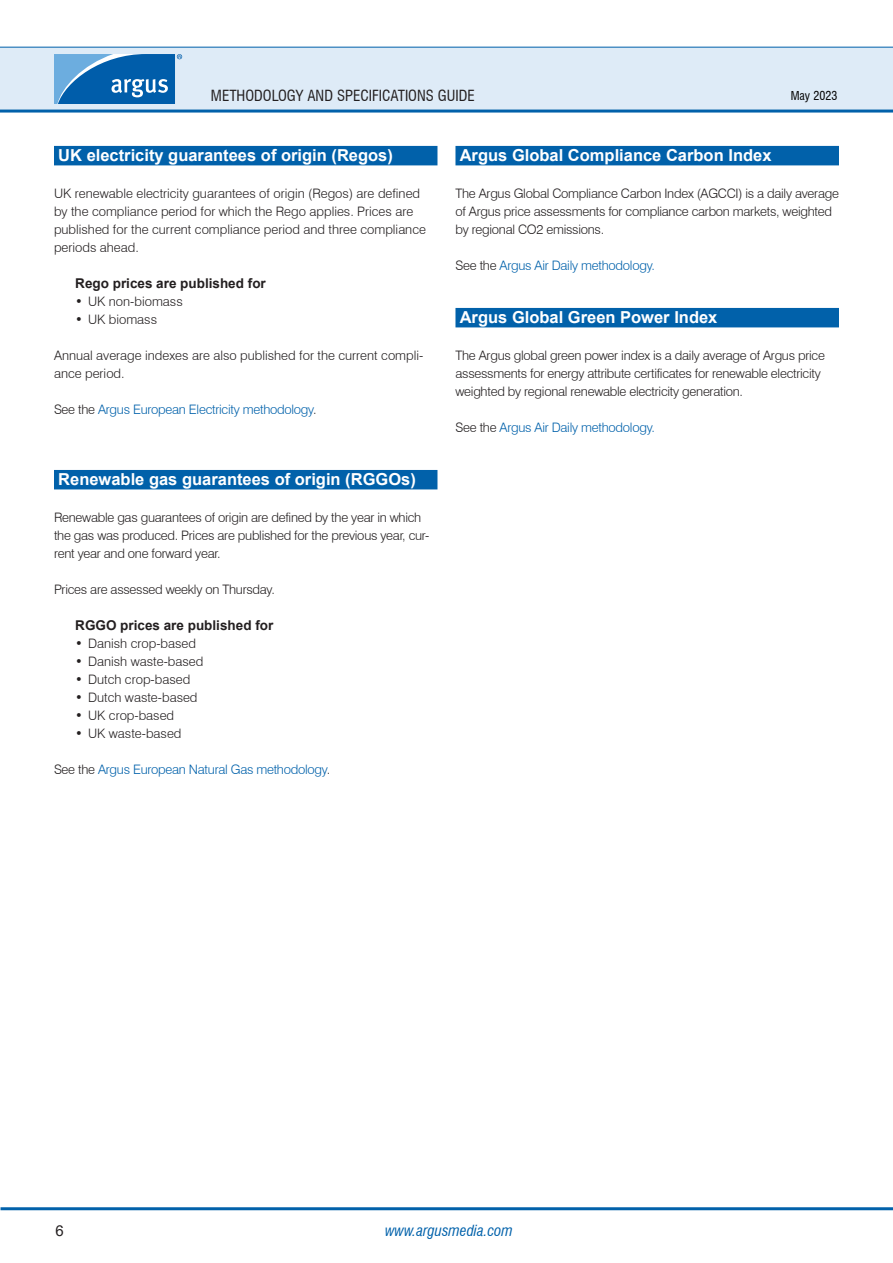
<style>
.page{position:relative;width:893px;height:1263px;background:#fff}
.page>*{position:absolute;margin:0;border:0;box-sizing:border-box;transform-origin:0 0}
.H1_-_Section_header{font:700 16.5px "Arial";color:#fff}
.t1{font:condensed 15px "Swiss 721 BT";color:#231f20}
.t2{font:italic condensed 15px "Swiss 721 BT";color:#0161aa}
.t3{font:15px "Arial";color:#231f20}
.B1_-_Bullet_list_hea{font:700 13.5px "Arial";color:#231f20}
.P1_-_Body_Text{font:300 13.05px/18px "Swiss 721 BT";letter-spacing:-.02em;color:#231f20}
.P1_-_Body_Text-2{font:300 13.05px/18px "Swiss 721 BT";color:#231f20}
.P1_-_Body_Text-3{font:300 13.05px "Swiss 721 BT";letter-spacing:-.02em;color:#0161aa}
.B2_-_Bullet_text{font:300 13.05px "Swiss 721 BT";color:#231f20}
.t4{font:condensed 12px "Swiss 721 BT";color:#000}
.s1{color:#231f20}
</style>
<div class="page">
<div style="left:0;top:47px;width:893px;height:64px;background:#deebf7"></div>
<hr style="left:0;top:110px;width:893px;height:3px;background:#0161aa">
<hr style="left:0;top:47px;width:893px;height:1px;background:#0161aa">
<hr style="left:1px;top:1207px;width:892px;height:3px;background:#0161aa">
<svg style="left:54px;top:54px;width:128px;height:50px"></svg>
<div style="left:54px;top:146px;width:383px;height:19px;background:#0161aa"></div>
<div style="left:54px;top:470px;width:383px;height:19px;background:#0161aa"></div>
<div style="left:455px;top:146px;width:384px;height:19px;background:#0161aa"></div>
<div style="left:455px;top:308px;width:384px;height:19px;background:#0161aa"></div>
<p class="t1" style="left:211px;top:86px;width:265px">METHODOLOGY AND SPECIFICATIONS GUIDE</p>
<p class="t4" style="left:791px;top:88px;width:48px">May 2023</p>
<p class="H1_-_Section_header" style="left:58px;top:144px;width:336px">UK electricity guarantees of origin (Regos)</p>
<p class="P1_-_Body_Text-2" style="left:54px;top:184px;width:373px">UK renewable electricity guarantees of origin (Regos) are defined by the compliance period for which the Rego applies. Prices are published for the current compliance period and three compliance periods ahead.</p>
<p class="B1_-_Bullet_list_hea" style="left:75px;top:274px;width:192px">Rego prices are published for</p>
<p class="B2_-_Bullet_text" style="left:75px;top:293px;width:109px">• UK non-biomass</p>
<p class="B2_-_Bullet_text" style="left:75px;top:311px;width:83px">• UK biomass</p>
<p class="P1_-_Body_Text-2" style="left:54px;top:346px;width:371px">Annual average indexes are also published for the current compli&shy;ance period.</p>
<p class="P1_-_Body_Text-3" style="left:54px;top:401px;width:264px"><span class="s1">See the</span> Argus European Electricity methodology<span class="s1">.</span></p>
<p class="H1_-_Section_header" style="left:58px;top:468px;width:359px">Renewable gas guarantees of origin (RGGOs)</p>
<p class="P1_-_Body_Text" style="left:54px;top:508px;width:377px">Renewable gas guarantees of origin are defined by the year in which the gas was produced. Prices are published for the previous year, cur&shy;rent year and one forward year.</p>
<p class="P1_-_Body_Text" style="left:54px;top:580px;width:222px">Prices are assessed weekly on Thursday.</p>
<p class="B1_-_Bullet_list_hea" style="left:75px;top:616px;width:200px">RGGO prices are published for</p>
<p class="B2_-_Bullet_text" style="left:75px;top:635px;width:122px">• Danish crop-based</p>
<p class="B2_-_Bullet_text" style="left:75px;top:653px;width:130px">• Danish waste-based</p>
<p class="B2_-_Bullet_text" style="left:75px;top:671px;width:117px">• Dutch crop-based</p>
<p class="B2_-_Bullet_text" style="left:75px;top:689px;width:124px">• Dutch waste-based</p>
<p class="B2_-_Bullet_text" style="left:75px;top:707px;width:100px">• UK crop-based</p>
<p class="B2_-_Bullet_text" style="left:75px;top:725px;width:108px">• UK waste-based</p>
<p class="P1_-_Body_Text-3" style="left:54px;top:761px;width:278px"><span class="s1">See the</span> Argus European Natural Gas methodology<span class="s1">.</span></p>
<p class="H1_-_Section_header" style="left:460px;top:144px;width:313px">Argus Global Compliance Carbon Index</p>
<p class="P1_-_Body_Text" style="left:455px;top:184px;width:385px">The Argus Global Compliance Carbon Index (AGCCI) is a daily average of Argus price assessments for compliance carbon markets, weighted by regional CO2 emissions.</p>
<p class="P1_-_Body_Text-3" style="left:455px;top:257px;width:201px"><span class="s1">See the</span> Argus Air Daily methodology.</p>
<p class="H1_-_Section_header" style="left:460px;top:306px;width:259px">Argus Global Green Power Index</p>
<p class="P1_-_Body_Text" style="left:455px;top:346px;width:371px">The Argus global green power index is a daily average of Argus price assessments for energy attribute certificates for renewable electricity weighted by regional renewable electricity generation.</p>
<p class="P1_-_Body_Text-3" style="left:455px;top:419px;width:201px"><span class="s1">See the</span> Argus Air Daily methodology.</p>
<p class="t3" style="left:55px;top:1220px;width:10px">6</p>
<p class="t2" style="left:385px;top:1221px;width:129px">www.argusmedia.com</p>
</div>
